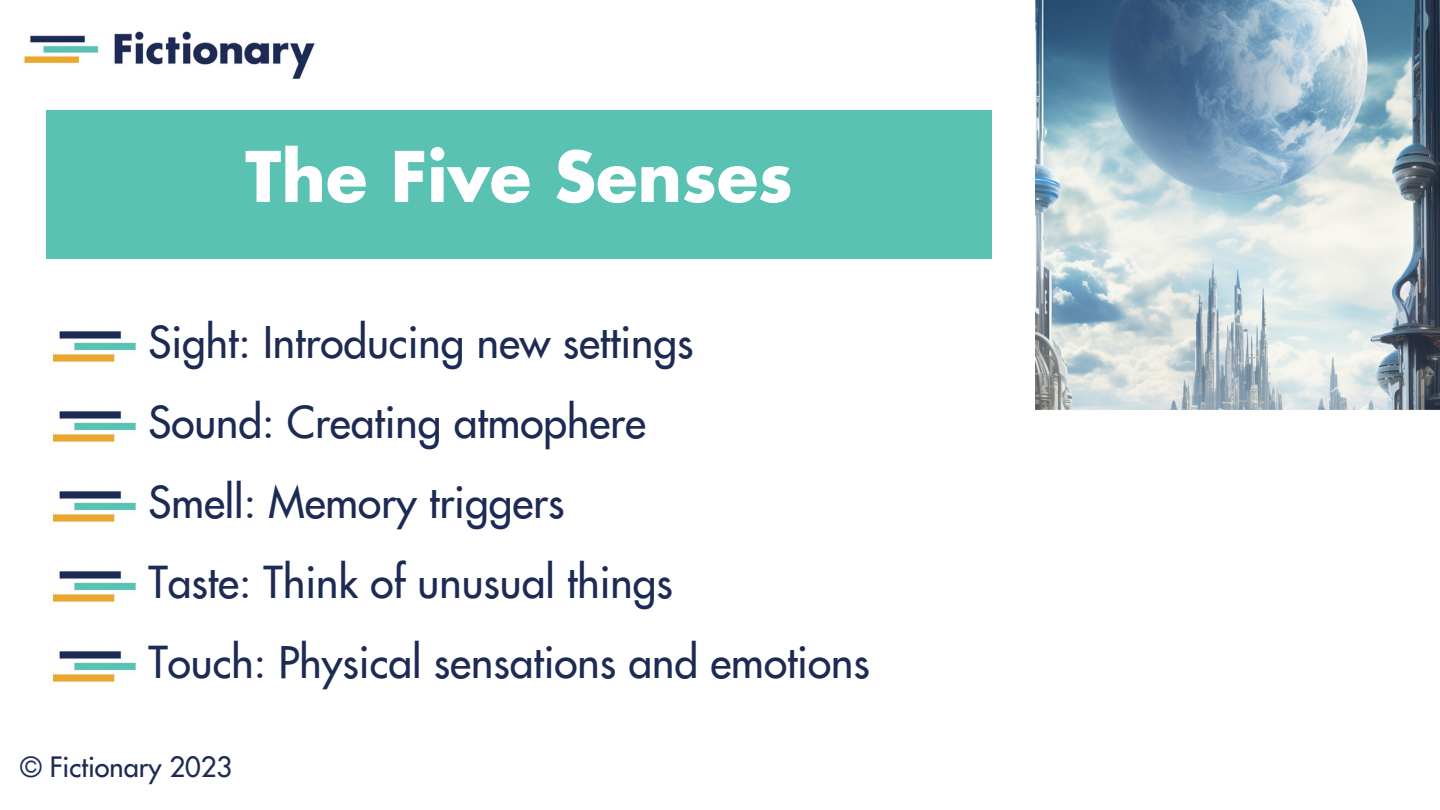
<style>
.page{position:relative;width:1440px;height:810px;background:#fff}
.page>*{position:absolute;margin:0;border:0;box-sizing:border-box;transform-origin:0 0}
.t1{font:700 67.7px "Futura Std";color:#fff}
.t2{font:500 42.6px "Futura Std";color:#1d2b54}
.t3{font:500 27.1px "Futura Std";color:#1d2b54}
</style>
<div class="page">
<img style="left:23px;top:31px;width:292px;height:48px">
<div style="left:46px;top:111px;width:946px;height:148px;background:#5ac2b3"></div>
<img style="left:52px;top:331px;width:84px;height:31px">
<img style="left:52px;top:411px;width:84px;height:31px">
<img style="left:52px;top:491px;width:84px;height:31px">
<img style="left:52px;top:571px;width:84px;height:31px">
<img style="left:52px;top:651px;width:84px;height:31px">
<img style="left:1035px;top:0;width:405px;height:410px">
<p class="t1" style="left:245px;top:150px;width:549px">The Five Senses</p>
<p class="t2" style="left:148px;top:325px;width:547px">Sight: Introducing new settings</p>
<p class="t2" style="left:148px;top:405px;width:499px">Sound: Creating atmophere</p>
<p class="t2" style="left:148px;top:485px;width:418px">Smell: Memory triggers</p>
<p class="t2" style="left:148px;top:565px;width:526px">Taste: Think of unusual things</p>
<p class="t2" style="left:148px;top:645px;width:723px">Touch: Physical sensations and emotions</p>
<p class="t3" style="left:20px;top:756px;width:213px">© Fictionary 2023</p>
</div>
